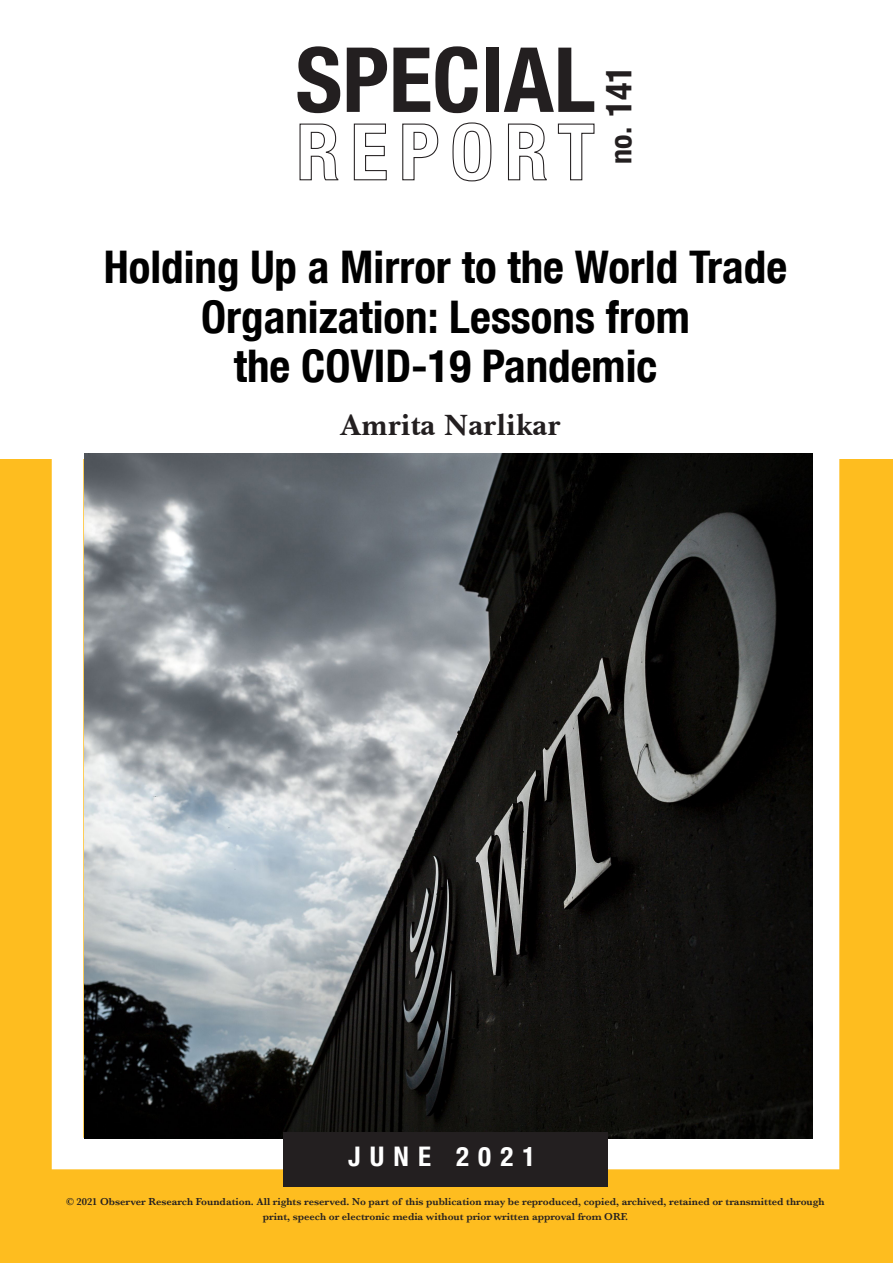
<style>
.page{position:relative;width:893px;height:1263px;background:#fff}
.page>*{position:absolute;margin:0;border:0;box-sizing:border-box;transform-origin:0 0}
.t1{font:700 condensed 90px "Helvetica Neue Condensed";color:#231f20}
.Headline{font:700 condensed 45px/49.5px "Helvetica Neue Condensed";color:#000;text-align:center}
.t2{font:700 30px "Baskerville BT";color:#231f20}
.t3{font:700 condensed 30px "Helvetica Neue Condensed";color:#231f20}
.t4{font:700 condensed 27px "Helvetica Neue Condensed";letter-spacing:.34em;color:#fff}
.t5{font:600 10.5px/15px "Baskerville";color:#231f20;text-align:center}
.s1{font-size:36px}
</style>
<div class="page">
<div style="left:0;top:459px;width:893px;height:804px;background:#febd1f"></div>
<svg style="left:299px;top:123px;width:40px;height:58px"></svg>
<svg style="left:353px;top:123px;width:34px;height:58px"></svg>
<svg style="left:402px;top:123px;width:37px;height:58px"></svg>
<svg style="left:452px;top:122px;width:40px;height:60px"></svg>
<svg style="left:508px;top:123px;width:39px;height:58px"></svg>
<svg style="left:557px;top:123px;width:38px;height:58px"></svg>
<div style="left:52px;top:403px;width:787px;height:766px;border:32px solid #fff"></div>
<img style="left:84px;top:454px;width:728px;height:684px">
<div style="left:284px;top:1132px;width:324px;height:54px;background:#231f20"></div>
<p class="t1" style="left:296px;top:25px;width:301px">SPECIAL</p>
<p class="t3" style="left:603px;top:164px;width:100px;rotate:-90deg">no. <span class="s1">141</span></p>
<p class="Headline" style="left:104px;top:242px;width:685px">Holding Up a Mirror to the World Trade<br>Organization: Lessons from<br>the COVID-19 Pandemic</p>
<p class="t2" style="left:340px;top:404px;width:222px">Amrita Narlikar</p>
<p class="t4" style="left:348px;top:1140px;width:189px">JUNE 2021</p>
<p class="t5" style="left:66px;top:1194px;width:760px">© 2021 Observer Research Foundation. All rights reserved. No part of this publication may be reproduced, copied, archived, retained or transmitted through print, speech or electronic media without prior written approval from ORF.</p>
</div>
